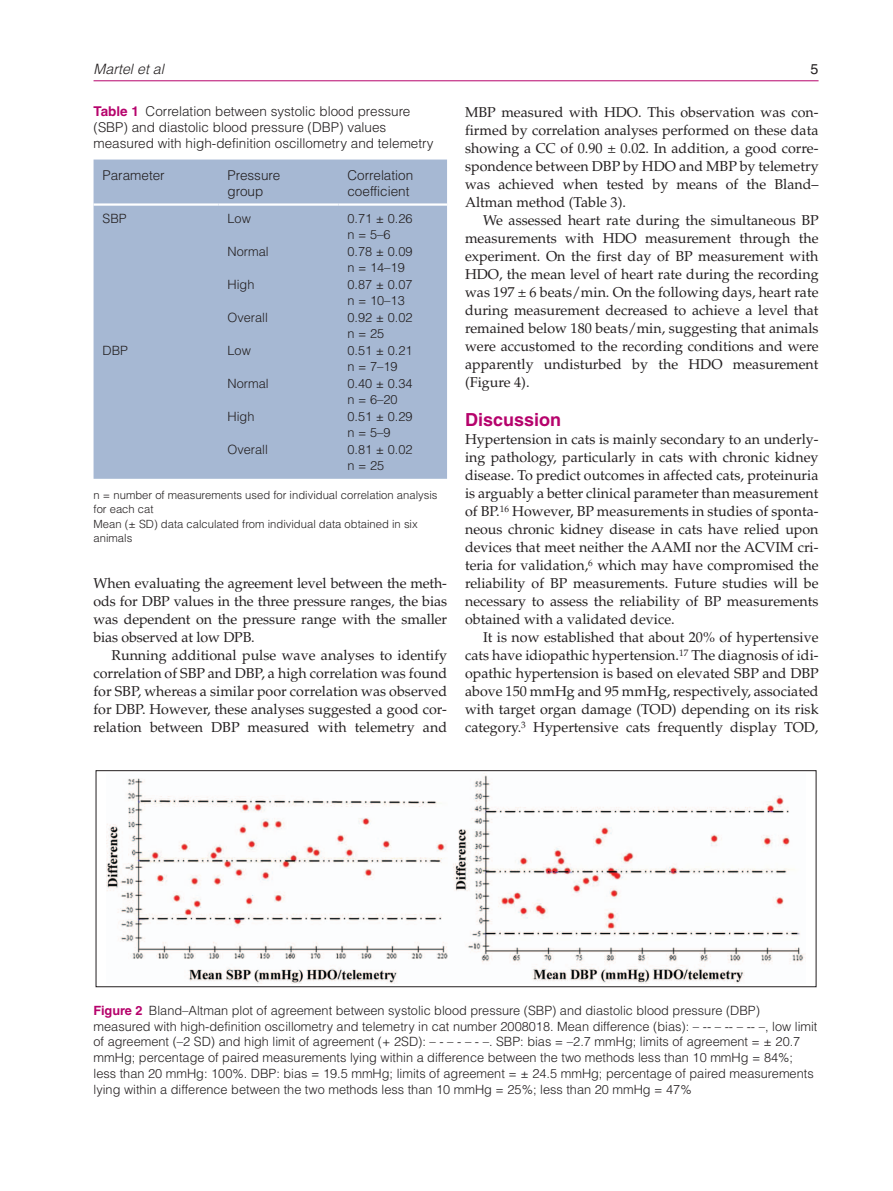
<style>
.page{position:relative;width:893px;height:1191px;background:#fff}
.page>*{position:absolute;margin:0;border:0;box-sizing:border-box;transform-origin:0 0}
.t1{font:700 18px "Helvetica LT Std";color:#b6036c}
.t2{font:14.25px/18px "Palatino LT Std";color:#231f20;text-align:justify}
.t3{font:italic 300 14.25px "Helvetica LT Std";color:#231f20}
.t4{font:14.25px "Helvetica LT Std";color:#231f20}
.t5{font:300 13.5px/15.8px "Helvetica LT Std";color:#231f20}
.t6{font:300 12.75px/15.8px "Helvetica LT Std";color:#231f20}
.t7{font:300 11.25px/14.2px "Helvetica LT Std";color:#231f20}
.s1{font-weight:700;color:#b6036c}
</style>
<div class="page">
<hr style="left:94px;top:80px;width:725px;height:1px;background:#b6036c">
<div style="left:94px;top:159px;width:353px;height:320px;background:#a6b8d3"></div>
<hr style="left:94px;top:203px;width:125px;height:3px;background:#fff">
<hr style="left:219px;top:203px;width:119px;height:3px;background:#fff">
<hr style="left:338px;top:203px;width:109px;height:3px;background:#fff">
<img style="left:107px;top:775px;width:698px;height:208px">
<div style="left:96px;top:770px;width:720px;height:217px;border:1px solid #231f20"></div>
<p class="t3" style="left:94px;top:60px;width:72px">Martel et al</p>
<p class="t4" style="left:811px;top:61px;width:9px">5</p>
<p class="t5" style="left:94px;top:103px;width:342px"><span class="s1">Table 1</span> Correlation between systolic blood pressure (SBP) and diastolic blood pressure (DBP) values measured with high-definition oscillometry and telemetry</p>
<p class="t5" style="left:103px;top:167px;width:64px">Parameter</p>
<p class="t5" style="left:228px;top:167px;width:54px">Pressure group</p>
<p class="t5" style="left:347px;top:167px;width:67px">Correlation coefficient</p>
<p class="t6" style="left:103px;top:210px;width:26px">SBP</p>
<p class="t6" style="left:228px;top:210px;width:25px">Low</p>
<p class="t6" style="left:347px;top:210px;width:67px">0.71 ± 0.26 n = 5–6</p>
<p class="t6" style="left:228px;top:243px;width:43px">Normal</p>
<p class="t6" style="left:347px;top:243px;width:67px">0.78 ± 0.09 n = 14–19</p>
<p class="t6" style="left:228px;top:276px;width:28px">High</p>
<p class="t6" style="left:347px;top:276px;width:67px">0.87 ± 0.07 n = 10–13</p>
<p class="t6" style="left:228px;top:309px;width:42px">Overall</p>
<p class="t6" style="left:347px;top:309px;width:67px">0.92 ± 0.02 n = 25</p>
<p class="t6" style="left:103px;top:342px;width:27px">DBP</p>
<p class="t6" style="left:228px;top:342px;width:25px">Low</p>
<p class="t6" style="left:347px;top:342px;width:67px">0.51 ± 0.21 n = 7–19</p>
<p class="t6" style="left:228px;top:375px;width:43px">Normal</p>
<p class="t6" style="left:347px;top:375px;width:67px">0.40 ± 0.34 n = 6–20</p>
<p class="t6" style="left:228px;top:408px;width:28px">High</p>
<p class="t6" style="left:347px;top:408px;width:67px">0.51 ± 0.29 n = 5–9</p>
<p class="t6" style="left:228px;top:441px;width:42px">Overall</p>
<p class="t6" style="left:347px;top:441px;width:67px">0.81 ± 0.02 n = 25</p>
<p class="t7" style="left:94px;top:488px;width:346px">n = number of measurements used for individual correlation analysis for each cat<br>Mean (± SD) data calculated from individual data obtained in six animals</p>
<p class="t2" style="left:94px;top:574px;width:355px">When evaluating the agreement level between the meth&shy;ods for DBP values in the three pressure ranges, the bias was dependent on the pressure range with the smaller bias observed at low DPB.</p>
<p class="t2" style="left:94px;top:646px;width:355px;text-indent:18px">Running additional pulse wave analyses to identify correlation of SBP and DBP, a high correlation was found for SBP, whereas a similar poor correlation was observed for DBP. However, these analyses suggested a good cor&shy;relation between DBP measured with telemetry and</p>
<p class="t2" style="left:465px;top:103px;width:355px">MBP measured with HDO. This observation was con&shy;firmed by correlation analyses performed on these data showing a CC of 0.90 ± 0.02. In addition, a good corre&shy;spondence between DBP by HDO and MBP by telemetry was achieved when tested by means of the Bland– Altman method (Table 3).</p>
<p class="t2" style="left:465px;top:211px;width:355px;text-indent:18px">We assessed heart rate during the simultaneous BP measurements with HDO measurement through the experiment. On the first day of BP measurement with HDO, the mean level of heart rate during the recording was 197 ± 6 beats/min. On the following days, heart rate during measurement decreased to achieve a level that remained below 180 beats/min, suggesting that animals were accustomed to the recording conditions and were apparently undisturbed by the HDO measurement (Figure 4).</p>
<p class="t1" style="left:465px;top:408px;width:98px">Discussion</p>
<p class="t2" style="left:465px;top:430px;width:355px">Hypertension in cats is mainly secondary to an underly&shy;ing pathology, particularly in cats with chronic kidney disease. To predict outcomes in affected cats, proteinuria is arguably a better clinical parameter than measurement of BP.<sup>16</sup> However, BP measurements in studies of sponta&shy;neous chronic kidney disease in cats have relied upon devices that meet neither the AAMI nor the ACVIM cri&shy;teria for validation,<sup>6</sup> which may have compromised the reliability of BP measurements. Future studies will be necessary to assess the reliability of BP measurements obtained with a validated device.</p>
<p class="t2" style="left:465px;top:628px;width:355px;text-indent:18px">It is now established that about 20% of hypertensive cats have idiopathic hypertension.<sup>17</sup> The diagnosis of idi&shy;opathic hypertension is based on elevated SBP and DBP above 150 mmHg and 95 mmHg, respectively, associated with target organ damage (TOD) depending on its risk category.<sup>3</sup> Hypertensive cats frequently display TOD,</p>
<p class="t6" style="left:94px;top:1002px;width:725px"><span class="s1">Figure 2</span> Bland–Altman plot of agreement between systolic blood pressure (SBP) and diastolic blood pressure (DBP) measured with high-definition oscillometry and telemetry in cat number 2008018. Mean difference (bias): – -- – -- – -- –, low limit of agreement (–2 SD) and high limit of agreement (+ 2SD): – - – - – - –. SBP: bias = –2.7 mmHg; limits of agreement = ± 20.7 mmHg; percentage of paired measurements lying within a difference between the two methods less than 10 mmHg = 84%; less than 20 mmHg: 100%. DBP: bias = 19.5 mmHg; limits of agreement = ± 24.5 mmHg; percentage of paired measurements lying within a difference between the two methods less than 10 mmHg = 25%; less than 20 mmHg = 47%</p>
</div>
